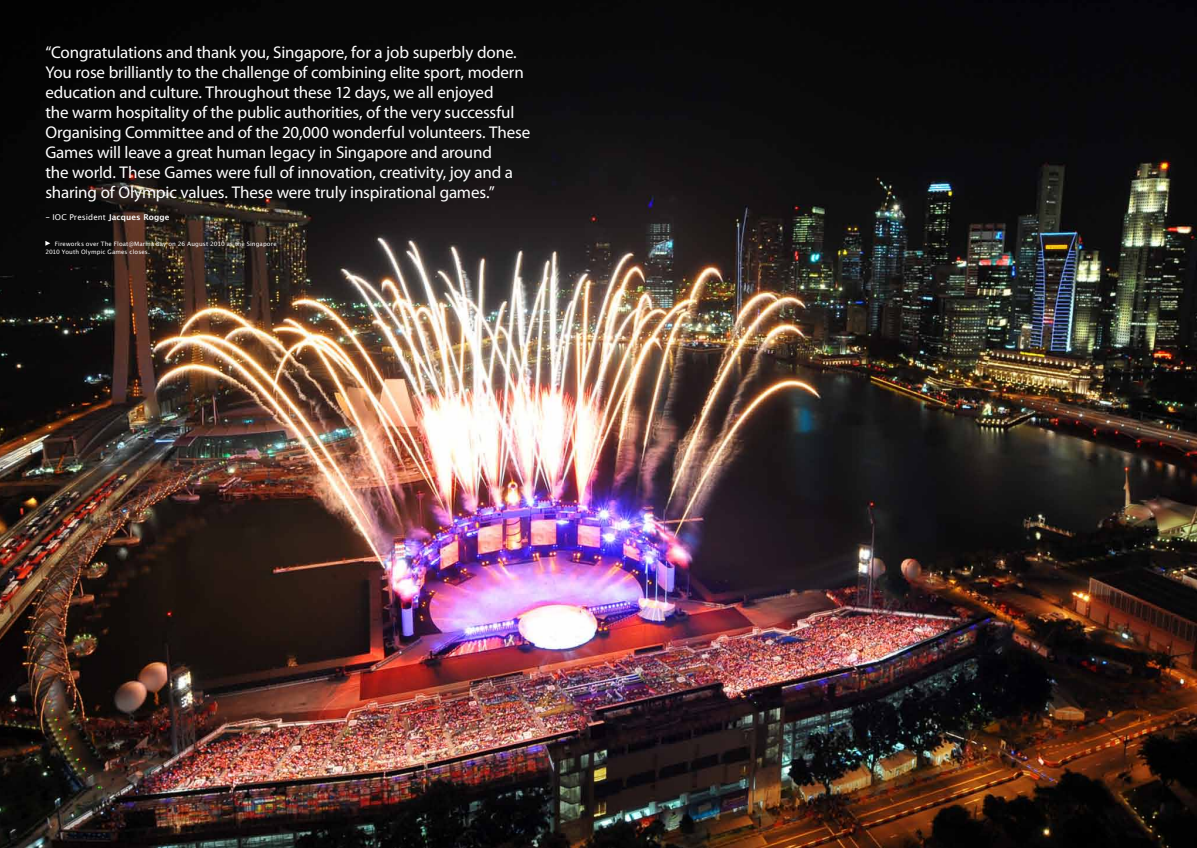
<style>
.page{position:relative;width:1197px;height:848px;background:#fff}
.page>*{position:absolute;margin:0;border:0;box-sizing:border-box;transform-origin:0 0}
.t1{font:17px/20px "Myriad Pro";letter-spacing:-.01em;color:#fff}
.t2{font:8px "Lucida Grande";letter-spacing:.01em;color:#fff}
.t3{font:6px/8px "Lucida Grande";letter-spacing:.02em;color:#fff}
.s1{font-weight:700}
</style>
<div class="page">
<img style="left:0;top:0;width:1196px;height:848px">
<svg style="left:45px;top:241px;width:5px;height:5px"></svg>
<p class="t1" style="left:45px;top:42px;width:486px">“Congratulations and thank you, Singapore, for a job superbly done.<br>You rose brilliantly to the challenge of combining elite sport, modern education and culture. Throughout these 12 days, we all enjoyed<br>the warm hospitality of the public authorities, of the very successful Organising Committee and of the 20,000 wonderful volunteers. These Games will leave a great human legacy in Singapore and around<br>the world. These Games were full of innovation, creativity, joy and a sharing of Olympic values. These were truly inspirational games.”</p>
<p class="t2" style="left:45px;top:212px;width:126px">- IOC President <span class="s1">Jacques Rogge</span></p>
<p class="t3" style="left:45px;top:239px;width:233px;text-indent:9px">Fireworks over The Float@Marina Bay on 26 August 2010 as the Singapore<br>2010 Youth Olympic Games closes.</p>
</div>
